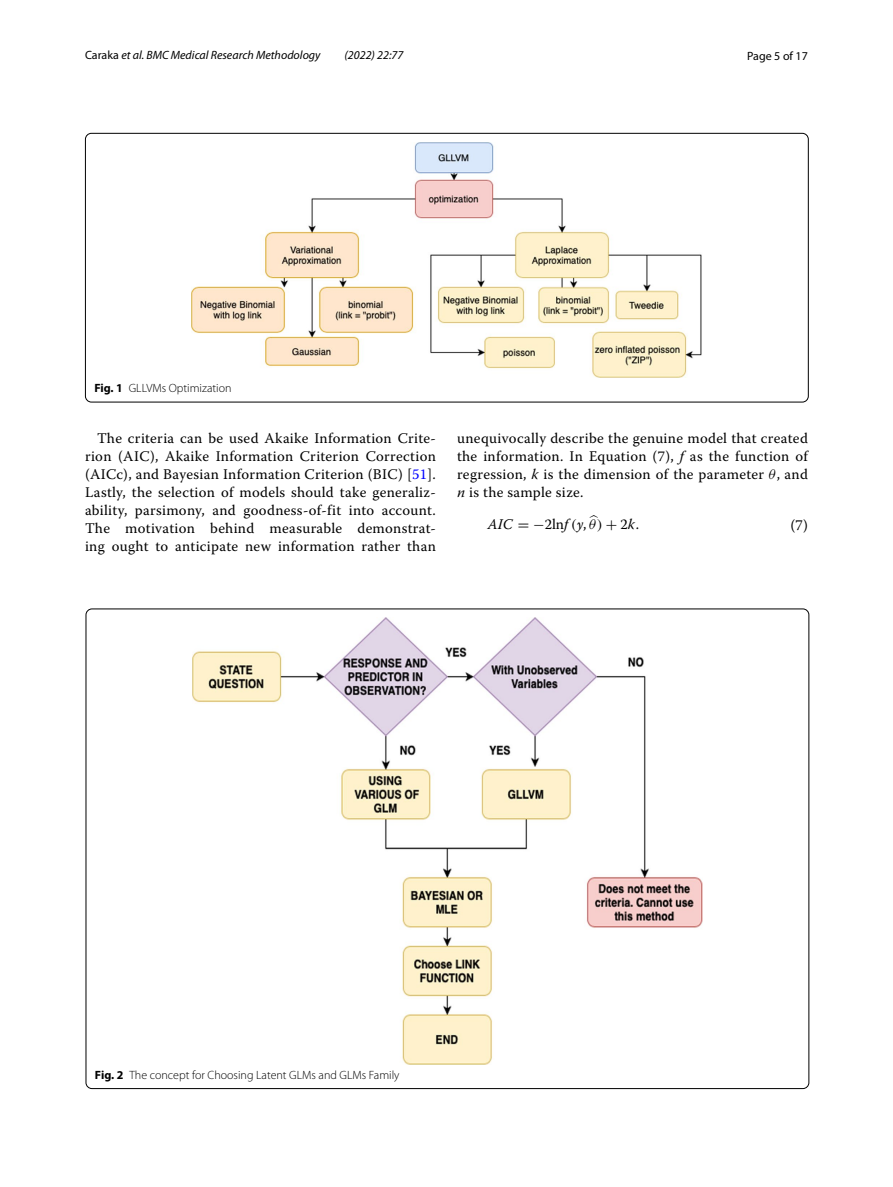
<style>
.page{position:relative;width:893px;height:1187px;background:#fff}
.page>*{position:absolute;margin:0;border:0;box-sizing:border-box;transform-origin:0 0}
.t1{font:15px "Warnock Pro";color:#000}
.t2{font:14.7px/18px "Warnock Pro";letter-spacing:.02em;color:#000;text-align:justify}
.t3{font:14.7px "Warnock Pro It 50";color:#000}
.t4{font:300 12px "Myriad Pro";color:#000}
.t5{font:italic 12px "Myriad Pro";color:#000}
.t6{font:12px "Myriad Pro";color:#000}
.s1{font-style:normal}
.s2{font-weight:700}
.s3{color:#00f}
.s4{font-family:"Warnock Pro It 15"}
.s5{font-family:"MTMI75"}
.s6{font-family:"Warnock Pro Regular 38"}
.s7{font-family:"MTSYN39"}
.s8{font-family:"Warnock Pro Regular 39"}
.s9{font-family:"MTMI76"}
</style>
<div class="page">
<img style="left:192px;top:142px;width:510px;height:235px">
<div style="left:85px;top:133px;width:723px;height:269px;border:1px solid #000;border-radius:6px"></div>
<img style="left:192px;top:618px;width:511px;height:445px">
<p class="t5" style="left:85px;top:48px;width:237px"><span class="s1">Caraka</span> et al. BMC Medical Research Methodology</p>
<p class="t5" style="left:345px;top:48px;width:60px">(2022) 22:77</p>
<p class="t6" style="left:747px;top:48px;width:62px">Page 5 of 17</p>
<p class="t4" style="left:94px;top:382px;width:139px"><span class="s2">Fig. 1</span> GLLVMs Optimization</p>
<p class="t2" style="left:85px;top:429px;width:352px;text-indent:12px">The criteria can be used Akaike Information Crite&shy;rion (AIC), Akaike Information Criterion Correction (AICc), and Bayesian Information Criterion (BIC) [<span class="s3">51</span>].<br>Lastly, the selection of models should take generaliz&shy;ability, parsimony, and goodness-of-fit into account.<br>The motivation behind measurable demonstrat&shy;ing ought to anticipate new information rather than</p>
<p class="t2" style="left:457px;top:429px;width:352px">unequivocally describe the genuine model that created the information. In Equation (7), <span class="s4">f</span> as the function of regression, <span class="s4">k</span> is the dimension of the parameter <span class="s5">θ</span><span class="s6">,</span> and <span class="s4">n</span> is the sample size.</p>
<p class="t3" style="left:488px;top:519px;width:153px">AIC <span class="s7">= −</span><span class="s8">2ln</span>f <span class="s9">(</span>y<span class="s8">,</span> <span class="s9">θ)</span> <span class="s7">+</span> <span class="s8">2</span>k<span class="s8">.</span></p>
<p class="t1" style="left:791px;top:515px;width:19px">(7)</p>
<p class="t4" style="left:95px;top:1068px;width:306px"><span class="s2">Fig. 2</span> The concept for Choosing Latent GLMs and GLMs Family</p>
</div>
